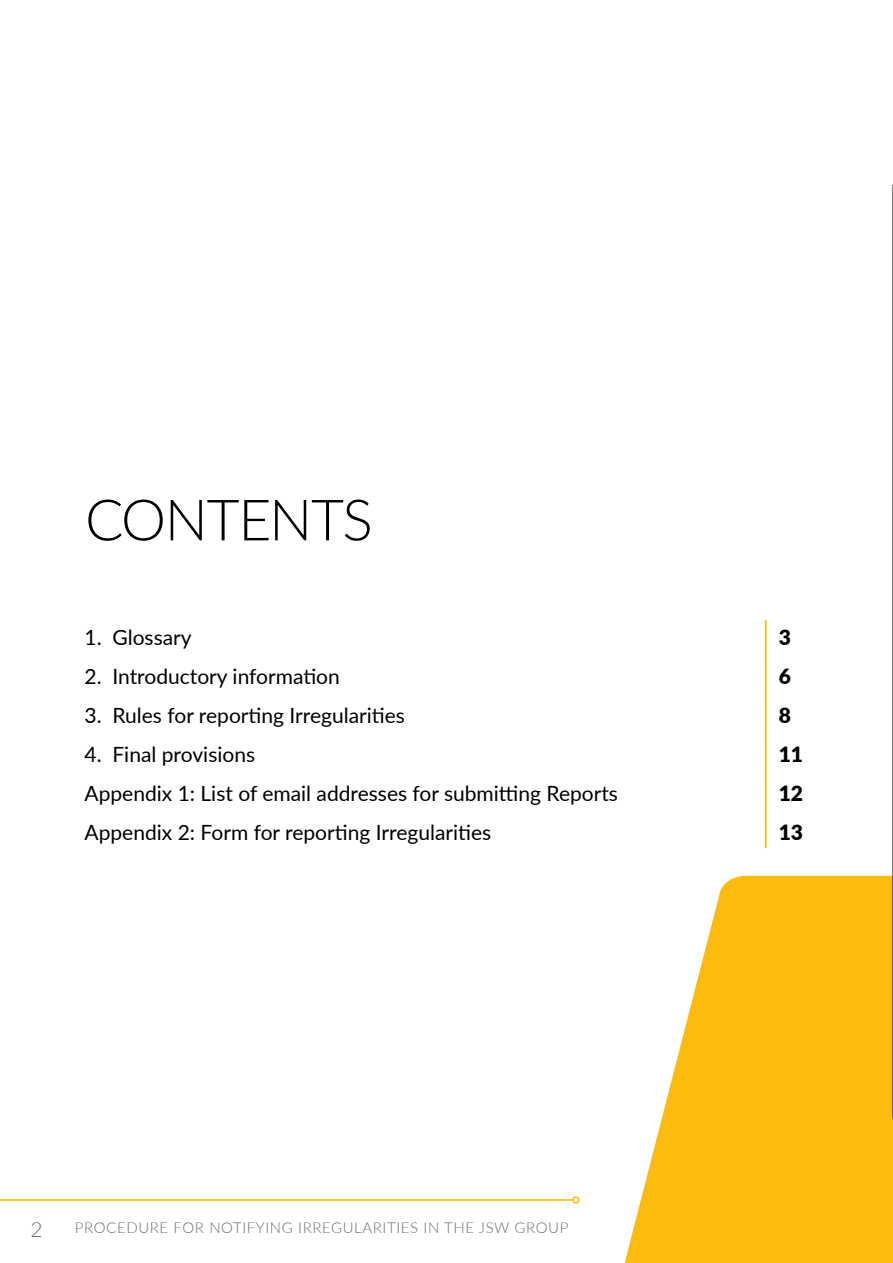
<style>
.page{position:relative;width:893px;height:1263px;background:#fff}
.page>*{position:absolute;margin:0;border:0;box-sizing:border-box;transform-origin:0 0}
.t1{font:300 57px "Lato";letter-spacing:-.025em;color:#000}
.t2{font:21px/39px "Lato";color:#000}
.t3{font:900 21px/39px "Lato";color:#000}
.t4{font:300 21px "Lato";color:#6f6e6e}
.t5{font:300 15px "Lato";letter-spacing:.04em;color:#6f6e6e}
</style>
<div class="page">
<hr style="left:892px;top:185px;width:1px;height:933px;background:#020203">
<hr style="left:0;top:1199px;width:573px;height:2px;background:#fcbc0f">
<div style="left:572px;top:1196px;width:8px;height:8px;border:2px solid #fcbc0f;border-radius:50%"></div>
<div style="left:765px;top:620px;width:1px;height:228px;border:1px solid #fcbc0f"></div>
<svg style="left:624px;top:876px;width:269px;height:387px;fill:#fcbc0f"></svg>
<h1 class="t1" style="left:85px;top:480px;width:289px">CONTENTS</h1>
<p class="t2" style="left:85px;top:617px;width:109px">1. Glossary</p>
<p class="t2" style="left:85px;top:656px;width:257px">2. Introductory information</p>
<p class="t2" style="left:85px;top:695px;width:322px">3. Rules for reporting Irregularities</p>
<p class="t2" style="left:85px;top:734px;width:535px">4. Final provisions<br>Appendix 1: List of email addresses for submitting Reports<br>Appendix 2: Form for reporting Irregularities</p>
<p class="t4" style="left:30px;top:1214px;width:14px">2</p>
<p class="t5" style="left:75px;top:1217px;width:495px">PROCEDURE FOR NOTIFYING IRREGULARITIES IN THE JSW GROUP</p>
<p class="t3" style="left:779px;top:617px;width:26px">3<br>6<br>8<br>11<br>12<br>13</p>
</div>
